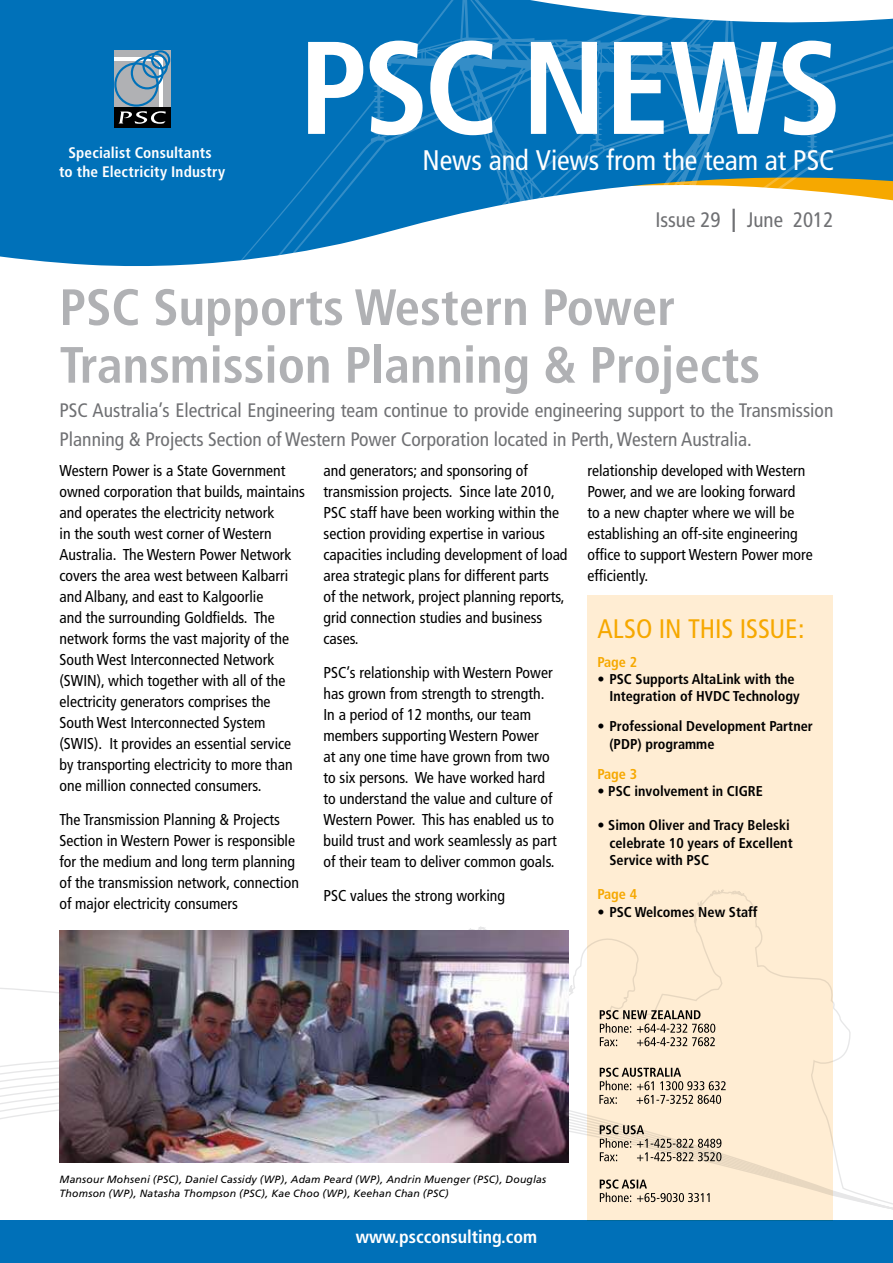
<style>
.page{position:relative;width:893px;height:1263px;background:#fff}
.page>*{position:absolute;margin:0;border:0;box-sizing:border-box;transform-origin:0 0}
.t1{font:700 condensed 131.7px "Frutiger";letter-spacing:-.02em;color:#fff}
.t2{font:700 condensed 51px/57.8px "Frutiger";color:#b0b1b4}
.t3{font:condensed 28.35px "Frutiger";letter-spacing:-.005em;color:#fff}
.t4{font:condensed 26.85px "Frutiger";letter-spacing:-.005em;color:#f6a800}
.t5{font:condensed 21px "Frutiger";color:#6f7073}
.t6{font:condensed 19.5px/28.5px "Frutiger";color:#6f7073}
.t7{font:700 condensed 18px "Frutiger";color:#fff}
.t8{font:condensed 15.75px/21px "Frutiger";color:#000}
.t9{font:700 condensed 15.3px/19.6px "Frutiger";letter-spacing:.01em;color:#fff;text-align:center}
.t10{font:700 condensed 14.25px/17.2px "Frutiger";color:#000}
.t11{font:700 condensed 14.25px "Frutiger";color:#f6a800}
.t12{font:italic 10.5px/13.5px "Frutiger";letter-spacing:.02em;color:#000}
.s1{font-family:"Myriad Pro";font-stretch:normal;font-size:34.5px}
</style>
<div class="page">
<div style="left:0;top:1220px;width:893px;height:43px;background:#0070b8"></div>
<svg style="left:0;top:926px;width:893px;height:284px"></svg>
<svg style="left:0;top:0;width:893px;height:266px;fill:#0071b9"></svg>
<div style="left:587px;top:595px;width:246px;height:625px;background:#ffedd3"></div>
<svg style="left:114px;top:50px;width:56px;height:57px;background:#a1adb6"></svg>
<hr style="left:114px;top:58px;width:48px;height:3px;background:#fff">
<hr style="left:159px;top:58px;width:3px;height:52px;background:#fff">
<div style="left:114px;top:62px;width:45px;height:45px;border:2px solid #0071b9;border-radius:50%"></div>
<div style="left:131px;top:57px;width:33px;height:32px;border:2px solid #0071b9;border-radius:50%"></div>
<div style="left:142px;top:53px;width:26px;height:25px;border:2px solid #0071b9;border-radius:50%"></div>
<div style="left:151px;top:50px;width:19px;height:19px;border:2px solid #0071b9;border-radius:50%"></div>
<div style="left:114px;top:107px;width:56px;height:20px;background:#000"></div>
<svg style="left:118px;top:111px;width:48px;height:13px"></svg>
<svg style="left:600px;top:1010px;width:115px;height:36px"></svg>
<svg style="left:600px;top:1125px;width:121px;height:36px"></svg>
<svg style="left:600px;top:1179px;width:110px;height:23px"></svg>
<svg style="left:599px;top:1068px;width:127px;height:36px"></svg>
<img style="left:59px;top:931px;width:509px;height:231px">
<h1 class="t1" style="left:299px;top:34px;width:544px">PSC NEWS</h1>
<p class="t9" style="left:59px;top:144px;width:167px">Specialist Consultants<br>to the Electricity Industry</p>
<h3 class="t3" style="left:423px;top:148px;width:413px">News and Views from the team at PSC</h3>
<h3 class="t5" style="left:655px;top:211px;width:180px">Issue 29 <span class="s1">I</span> June 2012</h3>
<h2 class="t2" style="left:60px;top:282px;width:702px">PSC Supports Western Power<br>Transmission Planning &amp; Projects</h2>
<p class="t6" style="left:60px;top:398px;width:775px">PSC Australia’s Electrical Engineering team continue to provide engineering support to the Transmission<br>Planning &amp; Projects Section of Western Power Corporation located in Perth, Western Australia.</p>
<p class="t8" style="left:60px;top:461px;width:247px">Western Power is a State Government owned corporation that builds, maintains and operates the electricity network<br>in the south west corner of Western Australia. The Western Power Network covers the area west between Kalbarri and Albany, and east to Kalgoorlie<br>and the surrounding Goldfields. The network forms the vast majority of the South West Interconnected Network (SWIN), which together with all of the electricity generators comprises the South West Interconnected System (SWIS). It provides an essential service by transporting electricity to more than one million connected consumers.</p>
<p class="t8" style="left:60px;top:810px;width:241px">The Transmission Planning &amp; Projects Section in Western Power is responsible for the medium and long term planning of the transmission network, connection of major electricity consumers</p>
<p class="t8" style="left:323px;top:461px;width:246px">and generators; and sponsoring of transmission projects. Since late 2010, PSC staff have been working within the section providing expertise in various capacities including development of load area strategic plans for different parts<br>of the network, project planning reports, grid connection studies and business cases.</p>
<p class="t8" style="left:323px;top:663px;width:235px">PSC’s relationship with Western Power has grown from strength to strength.<br>In a period of 12 months, our team members supporting Western Power<br>at any one time have grown from two to six persons. We have worked hard to understand the value and culture of Western Power. This has enabled us to build trust and work seamlessly as part of their team to deliver common goals.</p>
<p class="t8" style="left:323px;top:886px;width:183px">PSC values the strong working</p>
<p class="t8" style="left:587px;top:461px;width:227px">relationship developed with Western<br>Power, and we are looking forward<br>to a new chapter where we will be establishing an off-site engineering office to support Western Power more efficiently.</p>
<h3 class="t4" style="left:597px;top:617px;width:209px">ALSO IN THIS ISSUE:</h3>
<p class="t11" style="left:597px;top:656px;width:41px">Page 2</p>
<p class="t10" style="left:609px;top:672px;width:192px;text-indent:-12px">• PSC Supports AltaLink with the<br>Integration of HVDC Technology</p>
<p class="t10" style="left:609px;top:719px;width:205px;text-indent:-12px">• Professional Development Partner (PDP) programme</p>
<p class="t11" style="left:597px;top:768px;width:41px">Page 3</p>
<p class="t10" style="left:597px;top:783px;width:167px">• PSC involvement in CIGRE</p>
<p class="t10" style="left:609px;top:818px;width:185px;text-indent:-12px">• Simon Oliver and Tracy Beleski celebrate 10 years of Excellent<br>Service with PSC</p>
<p class="t11" style="left:597px;top:888px;width:41px">Page 4</p>
<p class="t10" style="left:597px;top:904px;width:162px">• PSC Welcomes New Staff</p>
<p class="t12" style="left:60px;top:1173px;width:488px">Mansour Mohseni (PSC), Daniel Cassidy (WP), Adam Peard (WP), Andrin Muenger (PSC), Douglas<br>Thomson (WP), Natasha Thompson (PSC), Kae Choo (WP), Keehan Chan (PSC)</p>
<p class="t7" style="left:356px;top:1229px;width:183px">www.pscconsulting.com</p>
</div>
